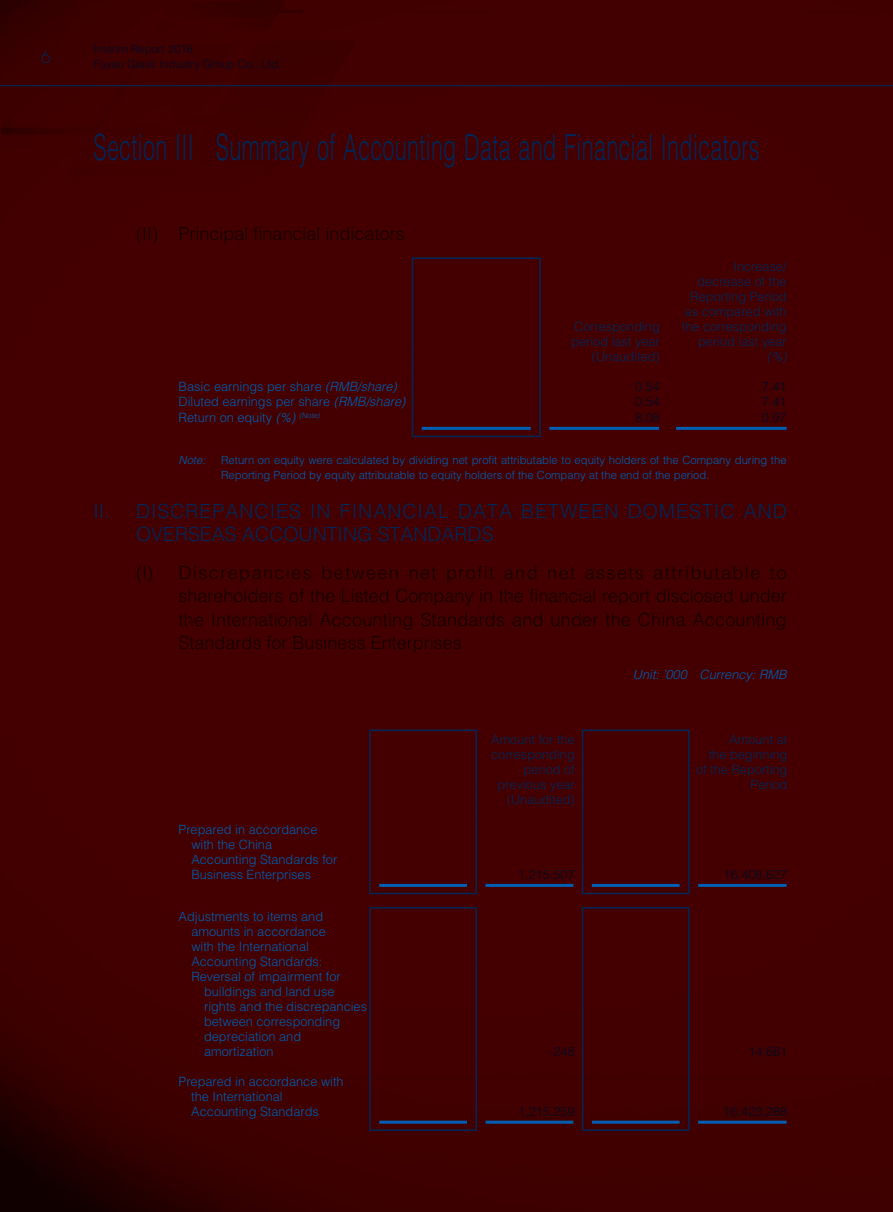
<style>
.page{position:relative;width:893px;height:1212px;background:#400}
.page>*{position:absolute;margin:0;border:0;box-sizing:border-box;transform-origin:0 0}
.t1{font:300 36px "Helvetica LT Std";letter-spacing:.015em;color:#00285a;scale:.6 1}
.t2{font:300 19.5px/23.2px "Helvetica LT Std";letter-spacing:.05em;color:#00285a}
.t3{font:300 18px/23.2px "Helvetica LT Std";color:#150000;text-align:justify}
.t4{font:300 16.5px "Futura Std";color:#00285a}
.t5{font:300 12.75px/15px "Helvetica LT Std";color:#005fb3}
.t6{font:300 12.75px/15px "Helvetica LT Std";color:#00285a;text-align:right}
.t7{font:300 12.75px "Helvetica LT Std";color:#000c24}
.t8{font:italic 300 12.75px "Helvetica LT Std";color:#005fb3}
.t9{font:italic 300 12.75px "Helvetica LT Std";color:#00285a}
.t10{font:300 11.25px/15.8px "Helvetica LT Std";color:#005fb3}
.t11{font:300 11.25px/14.2px "Helvetica LT Std";color:#000c24}
.t12{font:italic 300 11.25px "Helvetica LT Std";color:#005fb3}
.s1{font-style:italic}
</style>
<div class="page">
<hr style="left:0;top:85px;width:893px;height:1px;background:#00285a">
<hr style="left:412px;top:257px;width:129px;height:2px;background:#00285a">
<hr style="left:412px;top:259px;width:1px;height:89px;background:#00285a">
<hr style="left:539px;top:259px;width:2px;height:89px;background:#00285a">
<svg style="left:412px;top:348px;width:1px;height:88px"></svg>
<svg style="left:539px;top:348px;width:2px;height:88px"></svg>
<hr style="left:412px;top:436px;width:129px;height:1px;background:#00285a">
<hr style="left:422px;top:427px;width:109px;height:3px;background:#005fb3">
<hr style="left:549px;top:427px;width:110px;height:3px;background:#005fb3">
<hr style="left:676px;top:427px;width:111px;height:3px;background:#005fb3">
<hr style="left:369px;top:729px;width:108px;height:2px;background:#00285a">
<hr style="left:369px;top:731px;width:2px;height:60px;background:#00285a">
<hr style="left:475px;top:731px;width:2px;height:60px;background:#00285a">
<svg style="left:369px;top:791px;width:2px;height:30px"></svg>
<svg style="left:475px;top:791px;width:2px;height:30px"></svg>
<hr style="left:369px;top:821px;width:2px;height:60px;background:#00285a">
<hr style="left:475px;top:821px;width:2px;height:60px;background:#00285a">
<hr style="left:369px;top:893px;width:108px;height:1px;background:#00285a">
<hr style="left:582px;top:893px;width:108px;height:1px;background:#00285a">
<hr style="left:582px;top:729px;width:108px;height:2px;background:#00285a">
<hr style="left:582px;top:731px;width:1px;height:60px;background:#00285a">
<hr style="left:688px;top:731px;width:2px;height:60px;background:#00285a">
<svg style="left:582px;top:791px;width:1px;height:30px"></svg>
<svg style="left:688px;top:791px;width:2px;height:30px"></svg>
<hr style="left:582px;top:821px;width:1px;height:60px;background:#00285a">
<hr style="left:688px;top:821px;width:2px;height:60px;background:#00285a">
<svg style="left:688px;top:881px;width:2px;height:12px"></svg>
<svg style="left:369px;top:881px;width:2px;height:12px"></svg>
<svg style="left:475px;top:881px;width:2px;height:12px"></svg>
<svg style="left:582px;top:881px;width:1px;height:12px"></svg>
<hr style="left:379px;top:884px;width:88px;height:3px;background:#005fb3">
<hr style="left:485px;top:884px;width:88px;height:3px;background:#005fb3">
<hr style="left:592px;top:884px;width:88px;height:3px;background:#005fb3">
<hr style="left:698px;top:884px;width:89px;height:3px;background:#005fb3">
<hr style="left:369px;top:968px;width:2px;height:90px;background:#00285a">
<hr style="left:475px;top:968px;width:2px;height:90px;background:#00285a">
<svg style="left:369px;top:1058px;width:2px;height:15px"></svg>
<svg style="left:475px;top:1058px;width:2px;height:15px"></svg>
<hr style="left:369px;top:1073px;width:2px;height:45px;background:#00285a">
<hr style="left:475px;top:1073px;width:2px;height:45px;background:#00285a">
<hr style="left:369px;top:1129px;width:108px;height:2px;background:#00285a">
<hr style="left:369px;top:907px;width:108px;height:1px;background:#00285a">
<hr style="left:369px;top:908px;width:2px;height:60px;background:#00285a">
<hr style="left:475px;top:908px;width:2px;height:60px;background:#00285a">
<hr style="left:582px;top:907px;width:108px;height:1px;background:#00285a">
<hr style="left:582px;top:908px;width:1px;height:60px;background:#00285a">
<hr style="left:688px;top:908px;width:2px;height:60px;background:#00285a">
<hr style="left:582px;top:968px;width:1px;height:90px;background:#00285a">
<svg style="left:582px;top:1058px;width:1px;height:15px"></svg>
<hr style="left:582px;top:1073px;width:1px;height:45px;background:#00285a">
<hr style="left:688px;top:968px;width:2px;height:90px;background:#00285a">
<svg style="left:688px;top:1058px;width:2px;height:15px"></svg>
<hr style="left:688px;top:1073px;width:2px;height:45px;background:#00285a">
<hr style="left:582px;top:1129px;width:108px;height:2px;background:#00285a">
<svg style="left:688px;top:1118px;width:2px;height:11px"></svg>
<svg style="left:369px;top:1118px;width:2px;height:11px"></svg>
<svg style="left:475px;top:1118px;width:2px;height:11px"></svg>
<hr style="left:379px;top:1120px;width:88px;height:3px;background:#005fb3">
<hr style="left:485px;top:1120px;width:88px;height:3px;background:#005fb3">
<hr style="left:592px;top:1120px;width:88px;height:3px;background:#005fb3">
<hr style="left:698px;top:1120px;width:89px;height:3px;background:#005fb3">
<p class="t4" style="left:41px;top:47px;width:12px">6</p>
<p class="t11" style="left:94px;top:42px;width:189px">Interim Report 2016<br>Fuyao Glass Industry Group Co., Ltd.</p>
<h1 class="t1" style="left:94px;top:124px;width:1112px">Section III Summary of Accounting Data and Financial Indicators</h1>
<h3 class="t3" style="left:136px;top:222px;width:270px">(II) Principal financial indicators</h3>
<p class="t6" style="left:571px;top:319px;width:90px;text-align:left">Corresponding period last year</p>
<p class="t6" style="left:682px;top:259px;width:106px">Increase/ decrease of the<br>Reporting Period as compared with the corresponding period last year</p>
<p class="t6" style="left:592px;top:349px;width:70px">(Unaudited)</p>
<p class="t9" style="left:767px;top:349px;width:21px">(%)</p>
<p class="t5" style="left:179px;top:379px;width:220px">Basic earnings per share <span class="s1">(RMB/share)</span></p>
<p class="t7" style="left:635px;top:379px;width:26px">0.54</p>
<p class="t7" style="left:762px;top:379px;width:26px">7.41</p>
<p class="t5" style="left:179px;top:394px;width:228px">Diluted earnings per share <span class="s1">(RMB/share)</span></p>
<p class="t7" style="left:635px;top:394px;width:26px">0.54</p>
<p class="t7" style="left:762px;top:394px;width:26px">7.41</p>
<p class="t5" style="left:179px;top:410px;width:143px">Return on equity <span class="s1">(%)</span> <sup>(Note)</sup></p>
<p class="t7" style="left:635px;top:409px;width:26px">8.08</p>
<p class="t7" style="left:762px;top:409px;width:26px">0.97</p>
<p class="t12" style="left:179px;top:453px;width:28px">Note:</p>
<p class="t10" style="left:221px;top:452px;width:567px">Return on equity were calculated by dividing net profit attributable to equity holders of the Company during the<br>Reporting Period by equity attributable to equity holders of the Company at the end of the period.</p>
<h2 class="t2" style="left:136px;top:499px;width:652px;text-indent:-43px">II. DISCREPANCIES IN FINANCIAL DATA BETWEEN DOMESTIC AND<br>OVERSEAS ACCOUNTING STANDARDS</h2>
<p class="t3" style="left:179px;top:561px;width:610px;text-indent:-43px">(I) Discrepancies between net profit and net assets attributable to shareholders of the Listed Company in the financial report disclosed under the International Accounting Standards and under the China Accounting Standards for Business Enterprises</p>
<p class="t8" style="left:633px;top:666px;width:155px">Unit: ’000 Currency: RMB</p>
<p class="t5" style="left:191px;top:822px;width:147px;text-indent:-13px">Prepared in accordance with the China<br>Accounting Standards for<br>Business Enterprises</p>
<p class="t6" style="left:491px;top:732px;width:85px">Amount for the corresponding period of previous year</p>
<p class="t6" style="left:696px;top:732px;width:93px">Amount at<br>the beginning of the Reporting<br>Period</p>
<p class="t6" style="left:507px;top:792px;width:70px">(Unaudited)</p>
<p class="t7" style="left:518px;top:866px;width:58px">1,215,507</p>
<p class="t7" style="left:724px;top:866px;width:65px">16,408,627</p>
<p class="t5" style="left:179px;top:908px;width:146px">Adjustments to items and</p>
<p class="t5" style="left:191px;top:923px;width:136px">amounts in accordance</p>
<p class="t5" style="left:191px;top:938px;width:119px">with the International</p>
<p class="t5" style="left:191px;top:953px;width:133px">Accounting Standards:</p>
<p class="t5" style="left:191px;top:968px;width:151px">Reversal of impairment for</p>
<p class="t5" style="left:204px;top:983px;width:132px">buildings and land use</p>
<p class="t5" style="left:204px;top:998px;width:164px">rights and the discrepancies</p>
<p class="t5" style="left:204px;top:1013px;width:138px">between corresponding</p>
<p class="t5" style="left:204px;top:1028px;width:99px">depreciation and</p>
<p class="t5" style="left:204px;top:1043px;width:71px">amortization</p>
<p class="t7" style="left:549px;top:1043px;width:27px">-248</p>
<p class="t7" style="left:748px;top:1043px;width:40px">14,661</p>
<p class="t5" style="left:191px;top:1074px;width:154px;text-indent:-13px">Prepared in accordance with the International<br>Accounting Standards</p>
<p class="t7" style="left:518px;top:1103px;width:58px">1,215,259</p>
<p class="t7" style="left:724px;top:1103px;width:65px">16,423,288</p>
</div>
